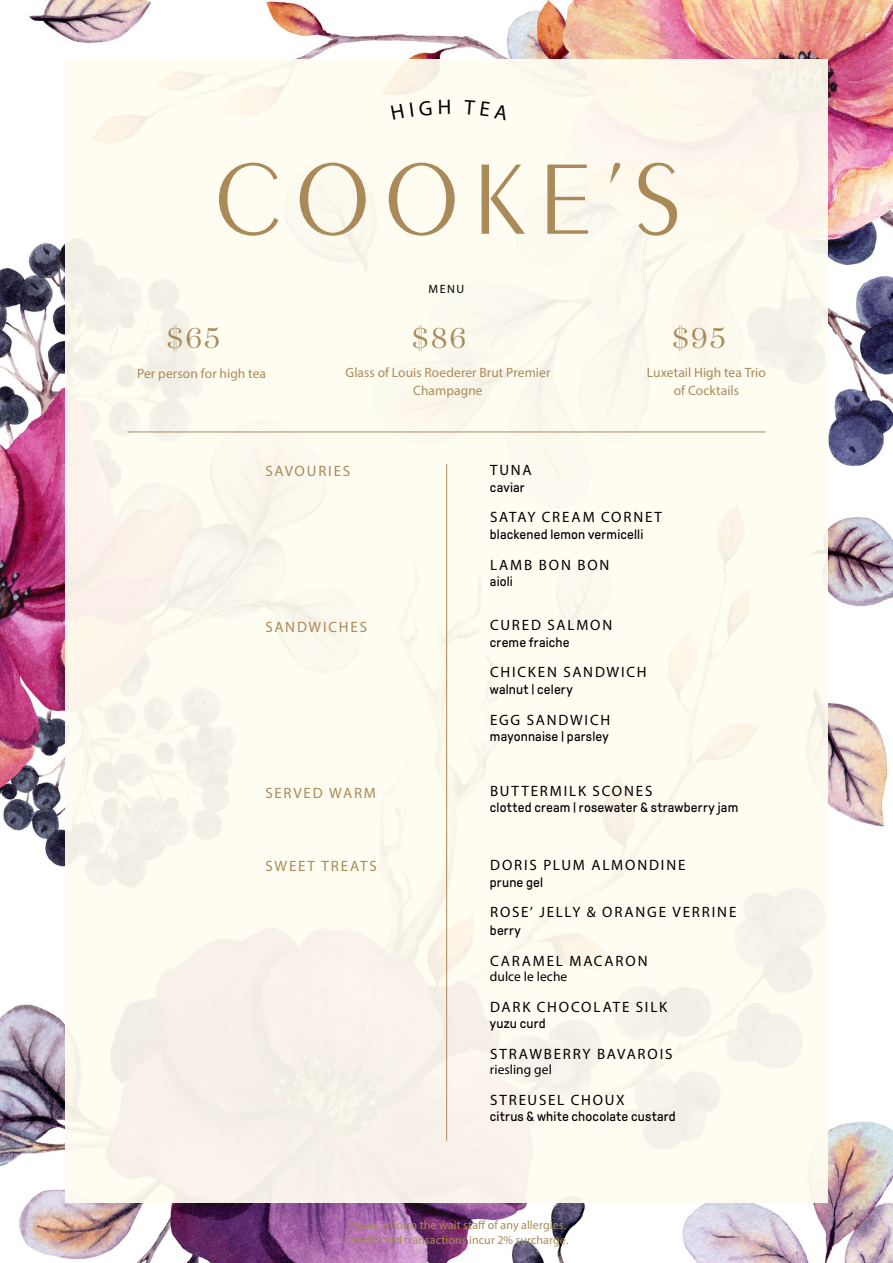
<style>
.page{position:relative;width:893px;height:1263px;background:#fff}
.page>*{position:absolute;margin:0;border:0;box-sizing:border-box;transform-origin:0 0}
.t1{font:28.5px "Domaine Display";color:#a98a58}
.t2{font:15px "Myriad Pro";letter-spacing:.12em;color:#000}
.t3{font:15px "Myriad Pro";letter-spacing:.12em;color:#a98a58}
.t4{font:13.5px "GT Pressura";letter-spacing:.01em;color:#000}
.t5{font:13.5px/18px "Myriad Pro";letter-spacing:.005em;color:#a98a58;text-align:center}
.t6{font:13.5px "Myriad Pro";letter-spacing:.005em;color:#000}
.t7{font:12px/15px "Myriad Pro";letter-spacing:.005em;color:#a98a58}
.t8{font:12px "Myriad Pro";color:#000}
</style>
<div class="page">
<img style="left:0;top:0;width:893px;height:1263px">
<div style="left:65px;top:60px;width:763px;height:1143px;background:#fffdf1"></div>
<hr style="left:446px;top:464px;width:1px;height:677px;background:#a98a58">
<svg style="left:219px;top:163px;width:59px;height:73px"></svg>
<svg style="left:300px;top:163px;width:66px;height:73px"></svg>
<svg style="left:389px;top:163px;width:66px;height:73px"></svg>
<svg style="left:482px;top:165px;width:43px;height:69px"></svg>
<svg style="left:547px;top:165px;width:41px;height:69px"></svg>
<svg style="left:610px;top:163px;width:10px;height:21px"></svg>
<svg style="left:638px;top:163px;width:39px;height:73px"></svg>
<hr style="left:127px;top:432px;width:638px;height:1px;background:#a98a58">
<h1 class="t1" style="left:167px;top:320px;width:55px">$65</h1>
<p class="t5" style="left:137px;top:364px;width:130px">Per person for high tea</p>
<p class="t8" style="left:429px;top:282px;width:37px">MENU</p>
<h1 class="t1" style="left:412px;top:320px;width:55px">$86</h1>
<p class="t5" style="left:345px;top:363px;width:206px">Glass of Louis Roederer Brut Premier<br>Champagne</p>
<h1 class="t1" style="left:672px;top:320px;width:55px">$95</h1>
<p class="t5" style="left:647px;top:363px;width:120px">Luxetail High tea Trio of Cocktails</p>
<p class="t3" style="left:265px;top:462px;width:86px">SAVOURIES</p>
<p class="t2" style="left:490px;top:461px;width:43px">TUNA</p>
<p class="t4" style="left:490px;top:480px;width:36px">caviar</p>
<p class="t2" style="left:490px;top:508px;width:173px">SATAY CREAM CORNET</p>
<p class="t4" style="left:490px;top:527px;width:155px">blackened lemon vermicelli</p>
<p class="t2" style="left:490px;top:555px;width:121px">LAMB BON BON</p>
<p class="t4" style="left:490px;top:574px;width:24px">aioli</p>
<p class="t3" style="left:265px;top:617px;width:103px">SANDWICHES</p>
<p class="t2" style="left:490px;top:616px;width:124px">CURED SALMON</p>
<p class="t4" style="left:490px;top:635px;width:81px">creme fraiche</p>
<p class="t2" style="left:490px;top:663px;width:158px">CHICKEN SANDWICH</p>
<p class="t4" style="left:490px;top:682px;width:84px">walnut | celery</p>
<p class="t2" style="left:490px;top:710px;width:122px">EGG SANDWICH</p>
<p class="t4" style="left:490px;top:729px;width:120px">mayonnaise | parsley</p>
<p class="t3" style="left:265px;top:784px;width:112px">SERVED WARM</p>
<p class="t2" style="left:490px;top:781px;width:164px">BUTTERMILK SCONES</p>
<p class="t4" style="left:490px;top:800px;width:250px">clotted cream | rosewater &amp; strawberry jam</p>
<p class="t3" style="left:265px;top:857px;width:113px">SWEET TREATS</p>
<p class="t2" style="left:490px;top:856px;width:197px">DORIS PLUM ALMONDINE</p>
<p class="t4" style="left:490px;top:875px;width:55px">prune gel</p>
<p class="t2" style="left:490px;top:903px;width:248px">ROSE’ JELLY &amp; ORANGE VERRINE</p>
<p class="t4" style="left:490px;top:924px;width:32px">berry</p>
<p class="t2" style="left:490px;top:952px;width:159px">CARAMEL MACARON</p>
<p class="t6" style="left:490px;top:968px;width:79px">dulce le leche</p>
<p class="t2" style="left:490px;top:998px;width:179px">DARK CHOCOLATE SILK</p>
<p class="t4" style="left:490px;top:1017px;width:57px">yuzu curd</p>
<p class="t2" style="left:490px;top:1045px;width:184px">STRAWBERRY BAVAROIS</p>
<p class="t6" style="left:490px;top:1061px;width:63px">riesling gel</p>
<p class="t2" style="left:490px;top:1091px;width:136px">STREUSEL CHOUX</p>
<p class="t4" style="left:490px;top:1110px;width:187px">citrus &amp; white chocolate custard</p>
<p class="t7" style="left:346px;top:1217px;width:224px">Please inform the wait staff of any allergies.<br>Credit card transactions incur 2% surcharge.</p>
</div>
